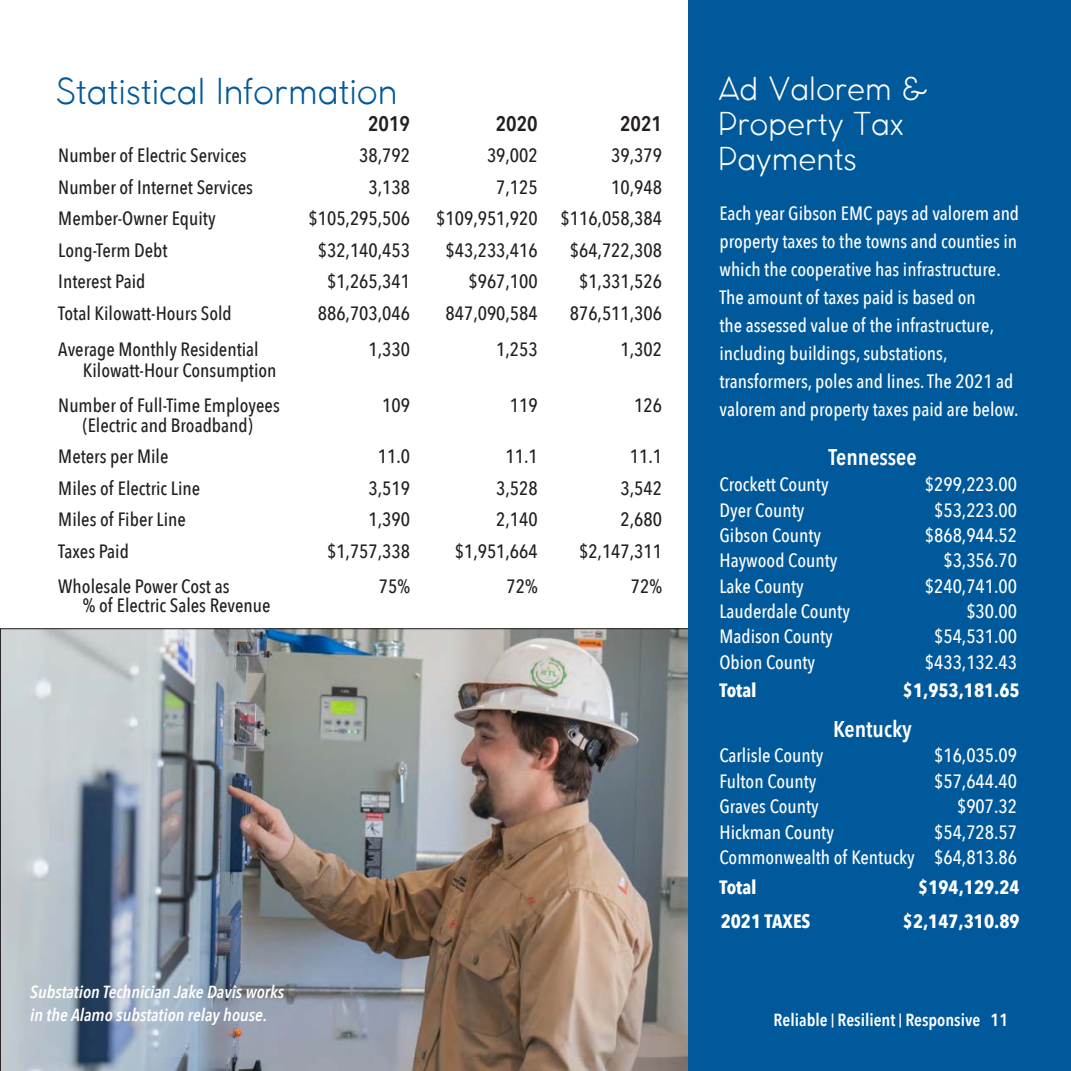
<style>
.page{position:relative;width:1071px;height:1071px;background:#fff}
.page>*{position:absolute;margin:0;border:0;box-sizing:border-box;transform-origin:0 0}
.t1{font:300 35px "COCOMAT";color:#00599b}
.Headline{font:300 31.5px "COCOMAT";color:#fff}
.Paragraph_Style_1{font:600 22.75px "Avenir Next Condensed";color:#fff}
.t2{font:600 21px "Avenir Next Condensed";color:#231f20}
.t3{font:500 19.25px "Avenir Next Condensed";color:#231f20}
.Paragraph_Style_1-2{font:500 19.25px "Avenir Next Condensed";color:#fff}
.Headline-2{font:500 19.25px/28px "Avenir Next Condensed";color:#fff}
.Paragraph_Style_1-3{font:700 19.25px "Avenir Next Condensed";color:#fff}
.t4{font:italic 600 17.5px/22.8px "Avenir Next Condensed";color:#fff}
.t5{font:600 17.5px "Avenir Next Condensed";color:#fff}
.s1{font-size:14px}
</style>
<div class="page">
<img style="left:0;top:628px;width:689px;height:443px">
<div style="left:689px;top:0;width:382px;height:1071px;background:#00599b"></div>
<p class="t1" style="left:55px;top:71px;width:343px">Statistical Information</p>
<p class="t2" style="left:368px;top:106px;width:43px">2019</p>
<p class="t2" style="left:496px;top:106px;width:43px">2020</p>
<p class="t2" style="left:620px;top:106px;width:43px">2021</p>
<p class="t3" style="left:58px;top:144px;width:190px">Number of Electric Services</p>
<p class="t3" style="left:359px;top:144px;width:52px">38,792</p>
<p class="t3" style="left:487px;top:144px;width:52px">39,002</p>
<p class="t3" style="left:611px;top:144px;width:52px">39,379</p>
<p class="t3" style="left:58px;top:175px;width:196px">Number of Internet Services</p>
<p class="t3" style="left:369px;top:175px;width:43px">3,138</p>
<p class="t3" style="left:496px;top:175px;width:43px">7,125</p>
<p class="t3" style="left:611px;top:175px;width:52px">10,948</p>
<p class="t3" style="left:58px;top:207px;width:159px">Member-Owner Equity</p>
<p class="t3" style="left:309px;top:207px;width:103px">$105,295,506</p>
<p class="t3" style="left:436px;top:207px;width:227px">$109,951,920 $116,058,384</p>
<p class="t3" style="left:58px;top:238px;width:111px">Long-Term Debt</p>
<p class="t3" style="left:318px;top:238px;width:94px">$32,140,453</p>
<p class="t3" style="left:446px;top:238px;width:94px">$43,233,416</p>
<p class="t3" style="left:570px;top:238px;width:94px">$64,722,308</p>
<p class="t3" style="left:58px;top:270px;width:89px">Interest Paid</p>
<p class="t3" style="left:327px;top:270px;width:85px">$1,265,341</p>
<p class="t3" style="left:468px;top:270px;width:71px">$967,100</p>
<p class="t3" style="left:579px;top:270px;width:85px">$1,331,526</p>
<p class="t3" style="left:58px;top:301px;width:175px">Total Kilowatt-Hours Sold</p>
<p class="t3" style="left:318px;top:301px;width:94px">886,703,046</p>
<p class="t3" style="left:446px;top:301px;width:94px">847,090,584</p>
<p class="t3" style="left:570px;top:301px;width:94px">876,511,306</p>
<p class="t3" style="left:58px;top:338px;width:202px">Average Monthly Residential</p>
<p class="t3" style="left:369px;top:338px;width:43px">1,330</p>
<p class="t3" style="left:496px;top:338px;width:43px">1,253</p>
<p class="t3" style="left:621px;top:338px;width:43px">1,302</p>
<p class="t3" style="left:83px;top:359px;width:195px">Kilowatt-Hour Consumption</p>
<p class="t3" style="left:58px;top:394px;width:223px">Number of Full-Time Employees</p>
<p class="t3" style="left:382px;top:394px;width:29px">109</p>
<p class="t3" style="left:510px;top:394px;width:29px">119</p>
<p class="t3" style="left:634px;top:394px;width:29px">126</p>
<p class="t3" style="left:83px;top:413px;width:171px">(Electric and Broadband)</p>
<p class="t3" style="left:58px;top:445px;width:112px">Meters per Mile</p>
<p class="t3" style="left:378px;top:445px;width:34px">11.0</p>
<p class="t3" style="left:506px;top:445px;width:34px">11.1</p>
<p class="t3" style="left:630px;top:445px;width:34px">11.1</p>
<p class="t3" style="left:58px;top:476px;width:144px">Miles of Electric Line</p>
<p class="t3" style="left:369px;top:476px;width:43px">3,519</p>
<p class="t3" style="left:496px;top:476px;width:43px">3,528</p>
<p class="t3" style="left:621px;top:476px;width:43px">3,542</p>
<p class="t3" style="left:58px;top:508px;width:129px">Miles of Fiber Line</p>
<p class="t3" style="left:369px;top:508px;width:43px">1,390</p>
<p class="t3" style="left:496px;top:508px;width:43px">2,140</p>
<p class="t3" style="left:621px;top:508px;width:43px">2,680</p>
<p class="t3" style="left:58px;top:539px;width:72px">Taxes Paid</p>
<p class="t3" style="left:327px;top:539px;width:85px">$1,757,338</p>
<p class="t3" style="left:455px;top:539px;width:85px">$1,951,664</p>
<p class="t3" style="left:579px;top:539px;width:85px">$2,147,311</p>
<p class="t3" style="left:58px;top:574px;width:173px">Wholesale Power Cost as</p>
<p class="t3" style="left:379px;top:574px;width:33px">75%</p>
<p class="t3" style="left:507px;top:574px;width:33px">72%</p>
<p class="t3" style="left:631px;top:574px;width:33px">72%</p>
<p class="t3" style="left:83px;top:593px;width:189px">% of Electric Sales Revenue</p>
<p class="t4" style="left:30px;top:981px;width:256px">Substation Technician Jake Davis works in the Alamo substation relay house.</p>
<p class="Headline" style="left:718px;top:71px;width:211px">Ad Valorem &amp;</p>
<p class="Headline" style="left:718px;top:106px;width:187px">Property Tax</p>
<p class="Headline" style="left:718px;top:141px;width:140px">Payments</p>
<p class="Headline-2" style="left:719px;top:199px;width:301px">Each year Gibson EMC pays ad valorem and property taxes to the towns and counties in which the cooperative has infrastructure.<br>The amount of taxes paid is based on<br>the assessed value of the infrastructure, including buildings, substations, transformers, poles and lines. The 2021 ad valorem and property taxes paid are below.</p>
<p class="Paragraph_Style_1" style="left:828px;top:437px;width:90px">Tennessee</p>
<p class="Paragraph_Style_1-2" style="left:719px;top:473px;width:111px">Crockett County</p>
<p class="Paragraph_Style_1-2" style="left:925px;top:473px;width:94px">$299,223.00</p>
<p class="Paragraph_Style_1-2" style="left:719px;top:498px;width:87px">Dyer County</p>
<p class="Paragraph_Style_1-2" style="left:934px;top:498px;width:85px">$53,223.00</p>
<p class="Paragraph_Style_1-2" style="left:719px;top:524px;width:103px">Gibson County</p>
<p class="Paragraph_Style_1-2" style="left:925px;top:524px;width:94px">$868,944.52</p>
<p class="Paragraph_Style_1-2" style="left:719px;top:549px;width:119px">Haywood County</p>
<p class="Paragraph_Style_1-2" style="left:943px;top:549px;width:75px">$3,356.70</p>
<p class="Paragraph_Style_1-2" style="left:719px;top:574px;width:86px">Lake County</p>
<p class="Paragraph_Style_1-2" style="left:925px;top:574px;width:94px">$240,741.00</p>
<p class="Paragraph_Style_1-2" style="left:719px;top:600px;width:132px">Lauderdale County</p>
<p class="Paragraph_Style_1-2" style="left:966px;top:600px;width:52px">$30.00</p>
<p class="Paragraph_Style_1-2" style="left:719px;top:625px;width:115px">Madison County</p>
<p class="Paragraph_Style_1-2" style="left:934px;top:625px;width:85px">$54,531.00</p>
<p class="Paragraph_Style_1-2" style="left:719px;top:650px;width:97px">Obion County</p>
<p class="Paragraph_Style_1-2" style="left:925px;top:650px;width:94px">$433,132.43</p>
<p class="Paragraph_Style_1-3" style="left:719px;top:678px;width:39px">Total</p>
<p class="Paragraph_Style_1-3" style="left:903px;top:678px;width:118px">$1,953,181.65</p>
<p class="Paragraph_Style_1" style="left:833px;top:709px;width:80px">Kentucky</p>
<p class="Paragraph_Style_1-2" style="left:719px;top:744px;width:105px">Carlisle County</p>
<p class="Paragraph_Style_1-2" style="left:934px;top:744px;width:85px">$16,035.09</p>
<p class="Paragraph_Style_1-2" style="left:719px;top:769px;width:99px">Fulton County</p>
<p class="Paragraph_Style_1-2" style="left:934px;top:769px;width:85px">$57,644.40</p>
<p class="Paragraph_Style_1-2" style="left:719px;top:795px;width:101px">Graves County</p>
<p class="Paragraph_Style_1-2" style="left:957px;top:795px;width:62px">$907.32</p>
<p class="Paragraph_Style_1-2" style="left:719px;top:820px;width:116px">Hickman County</p>
<p class="Paragraph_Style_1-2" style="left:934px;top:820px;width:85px">$54,728.57</p>
<p class="Paragraph_Style_1-2" style="left:719px;top:846px;width:299px">Commonwealth of Kentucky $64,813.86</p>
<p class="Paragraph_Style_1-3" style="left:719px;top:875px;width:39px">Total</p>
<p class="Paragraph_Style_1-3" style="left:918px;top:875px;width:103px">$194,129.24</p>
<p class="Paragraph_Style_1-3" style="left:721px;top:909px;width:91px">2021 TAXES</p>
<p class="Paragraph_Style_1-3" style="left:903px;top:909px;width:118px">$2,147,310.89</p>
<p class="t5" style="left:774px;top:1005px;width:236px">Reliable <span class="s1">|</span> Resilient <span class="s1">|</span> Responsive 11</p>
</div>
